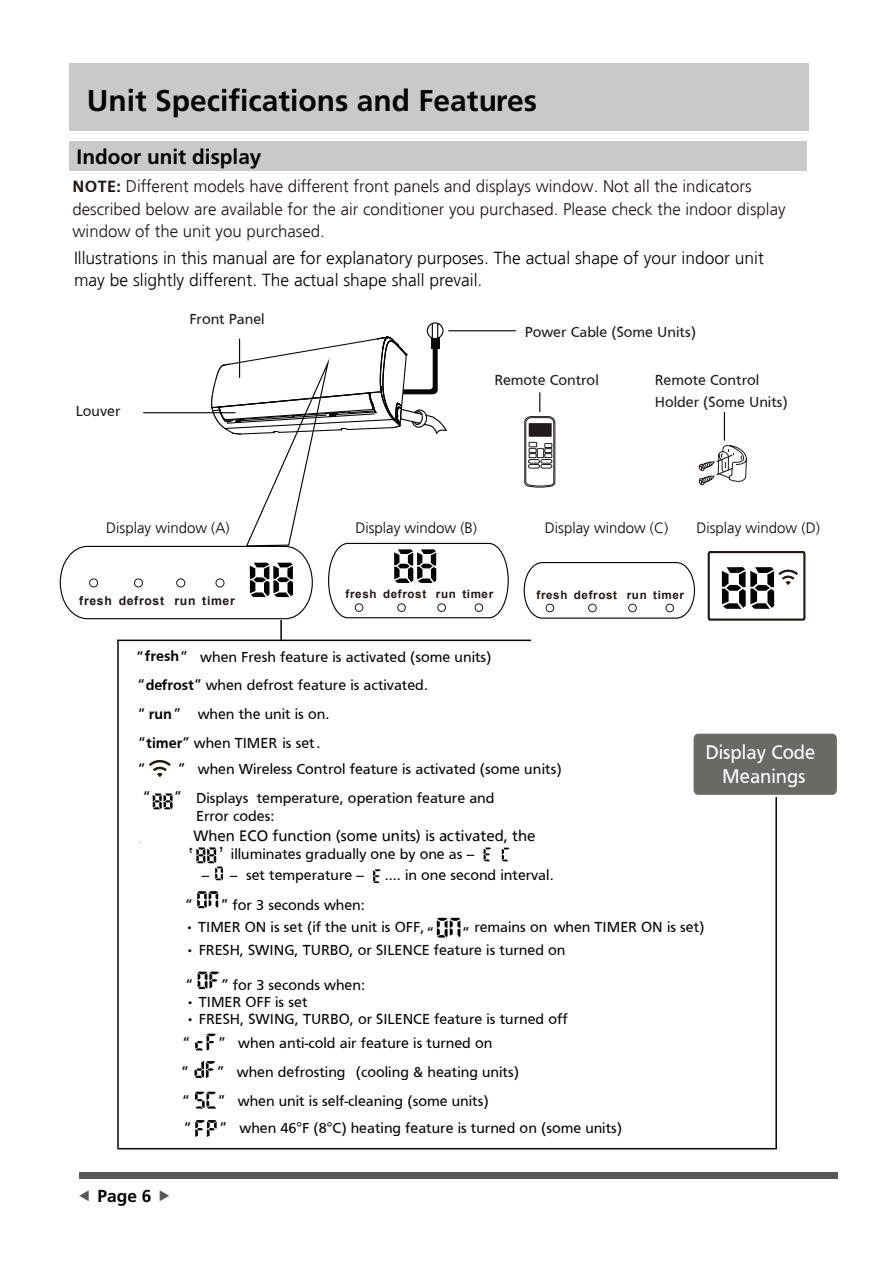
<style>
.page{position:relative;width:893px;height:1263px;background:#fff}
.page>*{position:absolute;margin:0;border:0;box-sizing:border-box;transform-origin:0 0}
.t1{font:700 30px "Frutiger LT Std";color:#050504}
.t2{font:22.5px "Arial";color:#23211c}
.t3{font:700 20.85px "Frutiger LT Std";color:#050504}
.t4{font:20.4px/23.4px "Frutiger";color:#fff;text-align:center;scale:.95 1}
.t5{font:300 17.4px/22.5px "Frutiger";color:#050504}
.t6{font:700 17.4px "Frutiger LT Std";color:#000}
.t7{font:300 16.8px/22.5px "Frutiger";color:#211613}
.t8{font:15px/18px "Frutiger";color:#050504}
.t9{font:15px/21.6px "Frutiger";color:#221b1c}
.t10{font:300 15px "Frutiger";color:#050504}
.t11{font:15px "Frutiger Linotype";color:#050504}
.t12{font:700 12.3px "Arial";letter-spacing:.055em;color:#211613}
.t13{font:700 11.55px "Arial";letter-spacing:.055em;color:#211613}
.s1{font-weight:700}
</style>
<div class="page">
<div style="left:79px;top:1172px;width:758px;height:7px;background:#5a5757"></div>
<div style="left:69px;top:64px;width:740px;height:67px;background:#c9c9c8"></div>
<div style="left:69px;top:142px;width:738px;height:29px;background:#c9c9c8"></div>
<hr style="left:448px;top:330px;width:68px;height:1px;background:#080705">
<svg style="left:524px;top:392px;width:32px;height:96px"></svg>
<svg style="left:698px;top:412px;width:49px;height:74px"></svg>
<svg style="left:523px;top:562px;width:173px;height:57px"></svg>
<div style="left:694px;top:734px;width:143px;height:61px;background:#6a6966"></div>
<svg style="left:154px;top:793px;width:19px;height:2px"></svg>
<hr style="left:280px;top:620px;width:2px;height:21px;background:#050504">
<svg style="left:59px;top:322px;width:450px;height:298px"></svg>
<hr style="left:117px;top:640px;width:414px;height:1px;background:#050504">
<hr style="left:117px;top:640px;width:2px;height:509px;background:#050504">
<svg style="left:117px;top:795px;width:660px;height:355px"></svg>
<svg style="left:707px;top:551px;width:99px;height:70px"></svg>
<svg style="left:149px;top:760px;width:21px;height:16px"></svg>
<svg style="left:437px;top:918px;width:23px;height:20px"></svg>
<svg style="left:190px;top:847px;width:33px;height:33px"></svg>
<h1 class="t1" style="left:87px;top:83px;width:452px">Unit Specifications and Features</h1>
<h3 class="t3" style="left:77px;top:145px;width:186px">Indoor unit display</h3>
<p class="t7" style="left:73px;top:175px;width:714px"><span class="s1">NOTE:</span> Different models have different front panels and displays window. Not all the indicators described below are available for the air conditioner you purchased. Please check the indoor display window of the unit you purchased.</p>
<p class="t5" style="left:74px;top:247px;width:691px">Illustrations in this manual are for explanatory purposes. The actual shape of your indoor unit may be slightly different. The actual shape shall prevail.</p>
<p class="t9" style="left:76px;top:400px;width:46px">Louver</p>
<p class="t9" style="left:189px;top:308px;width:77px">Front Panel</p>
<p class="t9" style="left:525px;top:321px;width:173px">Power Cable (Some Units)</p>
<p class="t9" style="left:494px;top:369px;width:106px">Remote Control</p>
<p class="t9" style="left:655px;top:369px;width:135px">Remote Control<br>Holder (Some Units)</p>
<p class="t10" style="left:545px;top:519px;width:125px">Display window (C)</p>
<p class="t10" style="left:106px;top:519px;width:125px">Display window (A)</p>
<p class="t10" style="left:355px;top:519px;width:123px">Display window (B)</p>
<p class="t10" style="left:696px;top:519px;width:125px">Display window (D)</p>
<p class="t12" style="left:79px;top:592px;width:157px">fresh defrost run timer</p>
<p class="t13" style="left:346px;top:587px;width:149px">fresh defrost run timer</p>
<p class="t8" style="left:137px;top:647px;width:356px">“<span class="s1">fresh</span>” when Fresh feature is activated (some units)</p>
<p class="t8" style="left:138px;top:676px;width:292px">“<span class="s1">defrost</span>” when defrost feature is activated.</p>
<p class="t13" style="left:536px;top:587px;width:149px">fresh defrost run timer</p>
<p class="t8" style="left:138px;top:699px;width:193px;line-height:29.1px">“ <span class="s1">run</span>” when the unit is on. “<span class="s1">timer</span>” when TIMER is set.</p>
<p class="t8" style="left:138px;top:760px;width:8px">“</p>
<p class="t8" style="left:178px;top:760px;width:385px">” when Wireless Control feature is activated (some units)</p>
<p class="t8" style="left:143px;top:788px;width:8px">“</p>
<p class="t8" style="left:175px;top:788px;width:8px">”</p>
<p class="t8" style="left:196px;top:788px;width:300px">Displays temperature, operation feature and<br>Error codes:</p>
<p class="t11" style="left:193px;top:826px;width:344px">When ECO function (some units) is activated, the</p>
<p class="t8" style="left:231px;top:844px;width:245px">illuminates gradually one by one as --</p>
<p class="t8" style="left:202px;top:865px;width:9px">--</p>
<p class="t8" style="left:230px;top:865px;width:135px">-- set temperature --</p>
<p class="t8" style="left:385px;top:865px;width:170px">.... in one second interval.</p>
<h2 class="t2" style="left:218px;top:826px;width:8px">,</h2>
<h3 class="t4" style="left:705px;top:740px;width:117px">Display Code<br>Meanings</h3>
<p class="t8" style="left:186px;top:896px;width:8px">“</p>
<p class="t8" style="left:222px;top:896px;width:145px">” for 3 seconds when:</p>
<p class="t8" style="left:186px;top:941px;width:381px">• FRESH, SWING, TURBO, or SILENCE feature is turned on</p>
<p class="t8" style="left:185px;top:918px;width:241px">• TIMER ON is set (if the unit is OFF,</p>
<p class="t8" style="left:474px;top:918px;width:232px">remains on when TIMER ON is set)</p>
<p class="t8" style="left:427px;top:923px;width:8px">“</p>
<p class="t8" style="left:463px;top:923px;width:8px">”</p>
<p class="t8" style="left:186px;top:976px;width:8px">“</p>
<p class="t8" style="left:222px;top:976px;width:145px">” for 3 seconds when:</p>
<p class="t8" style="left:186px;top:993px;width:123px">• TIMER OFF is set</p>
<p class="t8" style="left:186px;top:1010px;width:383px">• FRESH, SWING, TURBO, or SILENCE feature is turned off</p>
<p class="t8" style="left:183px;top:1033px;width:8px">“</p>
<p class="t8" style="left:219px;top:1033px;width:275px">” when anti-cold air feature is turned on</p>
<p class="t8" style="left:182px;top:1063px;width:8px">“</p>
<p class="t8" style="left:218px;top:1063px;width:303px">” when defrosting (cooling &amp; heating units)</p>
<p class="t8" style="left:182px;top:1092px;width:8px">“</p>
<p class="t8" style="left:218px;top:1092px;width:272px">” when unit is self-cleaning (some units)</p>
<p class="t6" style="left:97px;top:1185px;width:55px">Page 6</p>
<p class="t8" style="left:184px;top:1118px;width:8px">“</p>
<p class="t8" style="left:220px;top:1118px;width:403px">” when 46°F (8°C) heating feature is turned on (some units)</p>
</div>
